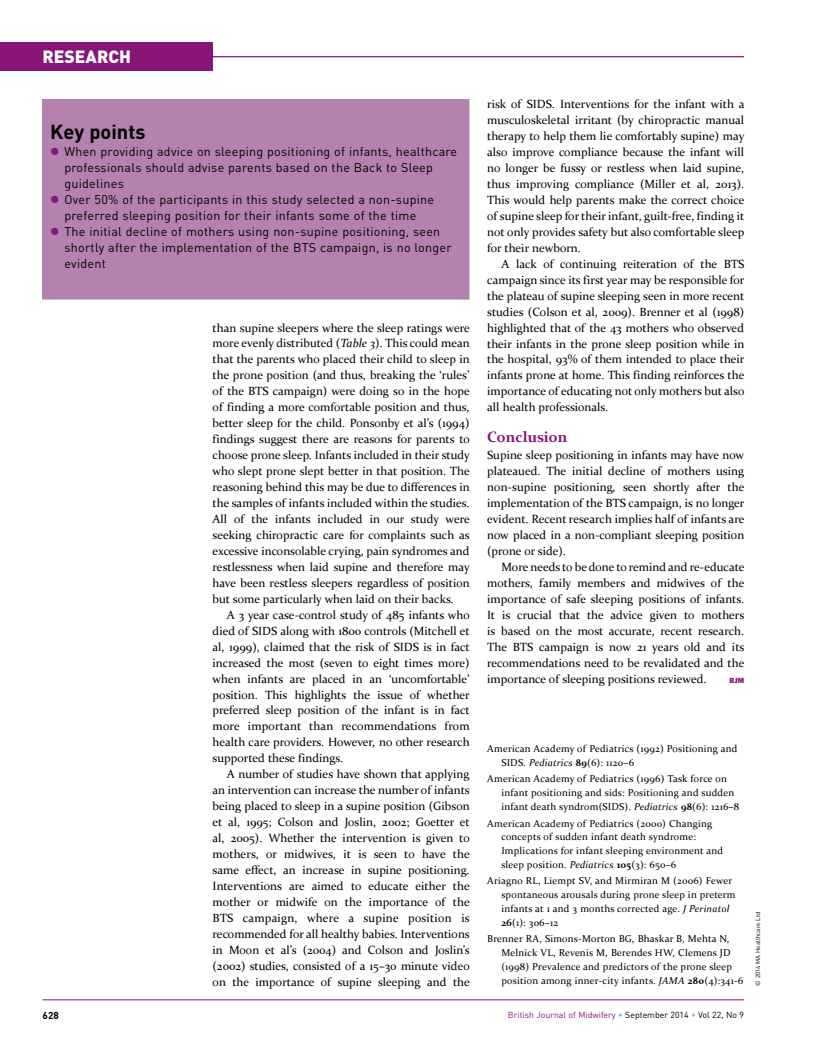
<style>
.page{position:relative;width:815px;height:1053px;background:#fff}
.page>*{position:absolute;margin:0;border:0;box-sizing:border-box;transform-origin:0 0}
.t1{font:700 20px "DIN";color:#000}
.t2{font:900 17.5px "DIN";color:#fff}
.t3{font:700 15px "Constantia";color:#881477}
.t4{font:12.5px/16px "DIN";letter-spacing:.02em;color:#000}
.t5{font:11.88px/16px "Constantia";color:#000;text-align:justify}
.t6{font:10px/13.8px "Constantia";letter-spacing:.02em;color:#000}
.t7{font:700 10px "DIN";color:#000}
.t8{font:8.75px "DIN";color:#881477}
.t9{font:7.5px "ITC Franklin Gothic Std Hvy";color:#881477}
.t10{font:6.25px "DIN";color:#000}
.s1{color:#881477}
.s2{font-style:italic}
.s3{font-weight:700}
.s4{color:#75bee9}
.s5{color:#000}
</style>
<div class="page">
<hr style="left:43px;top:999px;width:701px;height:1px;background:#881477">
<hr style="left:43px;top:56px;width:701px;height:1px;background:#881477">
<div style="left:0;top:43px;width:213px;height:28px;background:#881477"></div>
<div style="left:43px;top:100px;width:426px;height:199px;background:#b582af"></div>
<div style="left:42px;top:99px;width:427px;height:200px;border:1px solid #b582af"></div>
<h2 class="t2" style="left:43px;top:45px;width:90px">RESEARCH</h2>
<h1 class="t1" style="left:50px;top:118px;width:97px">Key points</h1>
<p class="t4" style="left:64px;top:143px;width:394px;text-indent:-14px"><span class="s1">●</span> When providing advice on sleeping positioning of infants, healthcare professionals should advise parents based on the Back to Sleep guidelines</p>
<p class="t4" style="left:50px;top:191px;width:385px;text-align:center"><span class="s1">●</span> Over 50% of the participants in this study selected a non-supine preferred sleeping position for their infants some of the time</p>
<p class="t4" style="left:64px;top:223px;width:389px;text-indent:-14px"><span class="s1">●</span> The initial decline of mothers using non-supine positioning, seen shortly after the implementation of the BTS campaign, is no longer evident</p>
<p class="t5" style="left:213px;top:319px;width:259px">than supine sleepers where the sleep ratings were more evenly distributed (<span class="s2">Table 3</span>). This could mean that the parents who placed their child to sleep in the prone position (and thus, breaking the ‘rules’ of the BTS campaign) were doing so in the hope of finding a more comfortable position and thus, better sleep for the child. Ponsonby et al’s (1994) findings suggest there are reasons for parents to choose prone sleep. Infants included in their study who slept prone slept better in that position. The reasoning behind this may be due to differences in the samples of infants included within the studies.<br>All of the infants included in our study were seeking chiropractic care for complaints such as excessive inconsolable crying, pain syndromes and restlessness when laid supine and therefore may have been restless sleepers regardless of position but some particularly when laid on their backs.</p>
<p class="t5" style="left:213px;top:606px;width:259px;text-indent:14px">A 3 year case-control study of 485 infants who died of SIDS along with 1800 controls (Mitchell et al, 1999), claimed that the risk of SIDS is in fact increased the most (seven to eight times more) when infants are placed in an ‘uncomfortable’ position. This highlights the issue of whether preferred sleep position of the infant is in fact more important than recommendations from health care providers. However, no other research supported these findings.</p>
<p class="t5" style="left:213px;top:765px;width:259px;text-indent:14px">A number of studies have shown that applying an intervention can increase the number of infants being placed to sleep in a supine position (Gibson et al, 1995; Colson and Joslin, 2002; Goetter et al, 2005). Whether the intervention is given to mothers, or midwives, it is seen to have the same effect, an increase in supine positioning.<br>Interventions are aimed to educate either the mother or midwife on the importance of the BTS campaign, where a supine position is recommended for all healthy babies. Interventions in Moon et al’s (2004) and Colson and Joslin’s (2002) studies, consisted of a 15–30 minute video on the importance of supine sleeping and the</p>
<p class="t5" style="left:487px;top:95px;width:259px">risk of SIDS. Interventions for the infant with a musculoskeletal irritant (by chiropractic manual therapy to help them lie comfortably supine) may also improve compliance because the infant will no longer be fussy or restless when laid supine, thus improving compliance (Miller et al, 2013).<br>This would help parents make the correct choice of supine sleep for their infant, guilt-free, finding it not only provides safety but also comfortable sleep for their newborn.</p>
<p class="t5" style="left:487px;top:255px;width:259px;text-indent:14px">A lack of continuing reiteration of the BTS campaign since its first year may be responsible for the plateau of supine sleeping seen in more recent studies (Colson et al, 2009). Brenner et al (1998) highlighted that of the 43 mothers who observed their infants in the prone sleep position while in the hospital, 93% of them intended to place their infants prone at home. This finding reinforces the importance of educating not only mothers but also all health professionals.</p>
<p class="t3" style="left:487px;top:426px;width:82px">Conclusion</p>
<p class="t5" style="left:487px;top:446px;width:259px">Supine sleep positioning in infants may have now plateaued. The initial decline of mothers using non-supine positioning, seen shortly after the implementation of the BTS campaign, is no longer evident. Recent research implies half of infants are now placed in a non-compliant sleeping position (prone or side).</p>
<p class="t5" style="left:487px;top:558px;width:259px;text-indent:14px">More needs to be done to remind and re-educate mothers, family members and midwives of the importance of safe sleeping positions of infants.<br>It is crucial that the advice given to mothers is based on the most accurate, recent research.<br>The BTS campaign is now 21 years old and its recommendations need to be revalidated and the importance of sleeping positions reviewed.</p>
<p class="t9" style="left:729px;top:675px;width:16px">BJM</p>
<p class="t6" style="left:501px;top:741px;width:238px;text-indent:-14px">American Academy of Pediatrics (1992) Positioning and<br>SIDS. <span class="s2">Pediatrics</span> <span class="s3">89</span>(6): 1120–6</p>
<p class="t6" style="left:501px;top:771px;width:239px;text-indent:-14px">American Academy of Pediatrics (1996) Task force on infant positioning and sids: Positioning and sudden infant death syndrom(SIDS). <span class="s2">Pediatrics</span> <span class="s3">98</span>(6): 1216–8</p>
<p class="t6" style="left:501px;top:815px;width:223px;text-indent:-14px">American Academy of Pediatrics (2000) Changing concepts of sudden infant death syndrome:<br>Implications for infant sleeping environment and sleep position. <span class="s2">Pediatrics</span> <span class="s3">105</span>(3): 650–6</p>
<p class="t6" style="left:501px;top:873px;width:236px;text-indent:-14px">Ariagno RL, Liempt SV, and Mirmiran M (2006) Fewer spontaneous arousals during prone sleep in preterm infants at 1 and 3 months corrected age. <span class="s2">J Perinatol </span><span class="s3">26</span>(1): 306–12</p>
<p class="t6" style="left:501px;top:931px;width:243px;text-indent:-14px">Brenner RA, Simons-Morton BG, Bhaskar B, Mehta N, Melnick VL, Revenis M, Berendes HW, Clemens JD (1998) Prevalence and predictors of the prone sleep position among inner-city infants. <span class="s2">JAMA</span> <span class="s3">280</span>(4):341-6</p>
<p class="t7" style="left:43px;top:1008px;width:18px">628</p>
<p class="t8" style="left:508px;top:1008px;width:238px">British Journal of Midwifery <span class="s4">•</span> <span class="s5">September 2014</span> <span class="s4">•</span> <span class="s5">Vol 22, No 9</span></p>
<p class="t10" style="left:754px;top:985px;width:75px;rotate:-90deg">© 2014 MA Healthcare Ltd</p>
</div>
